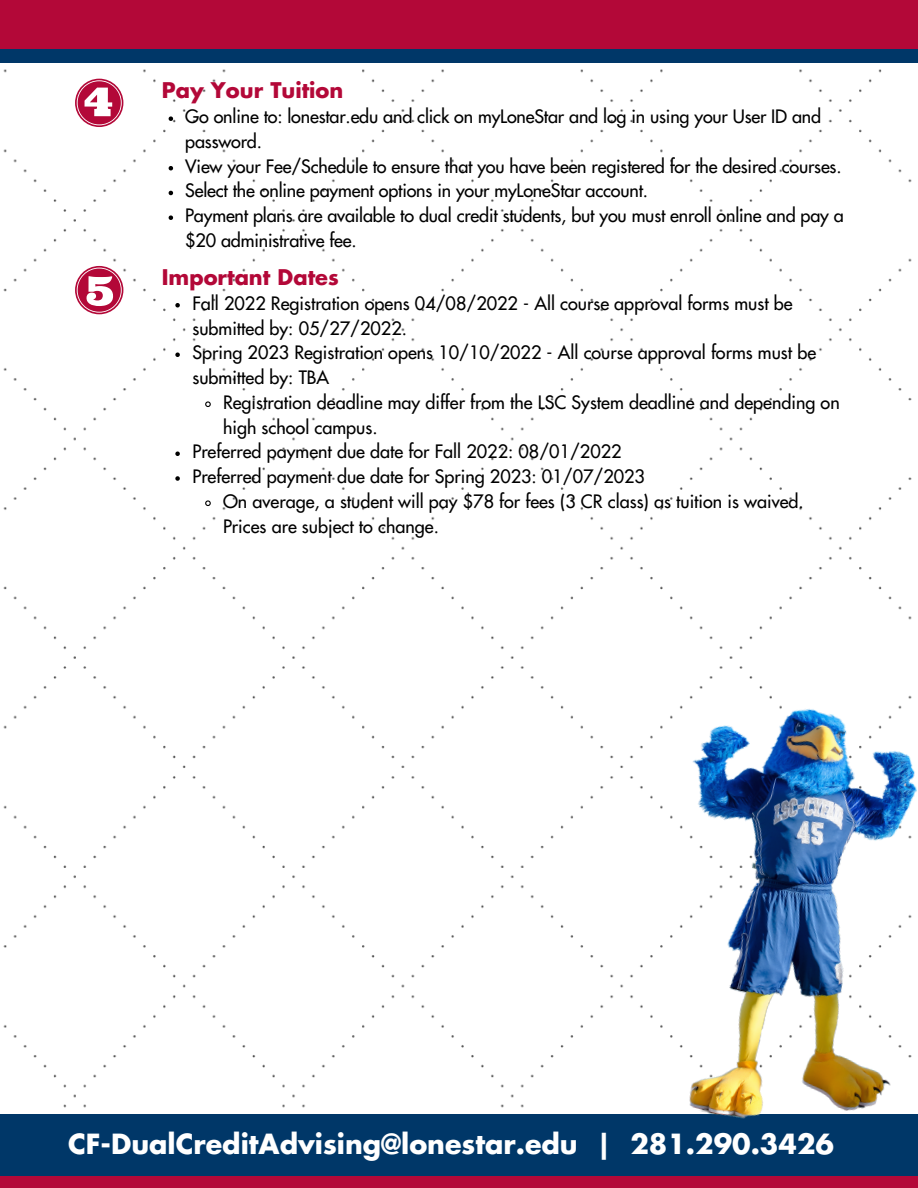
<style>
.page{position:relative;width:918px;height:1188px;background:#fff}
.page>*{position:absolute;margin:0;border:0;box-sizing:border-box;transform-origin:0 0}
.t1{font:700 27px "Futura Std";color:#fff}
.t2{font:700 21px "Futura Std";color:#b30838}
.t3{font:500 18px/24.8px "Futura Std";color:#000}
</style>
<div class="page">
<img style="left:3px;top:69px;width:909px;height:1039px">
<svg style="left:75px;top:266px;width:48px;height:48px"></svg>
<svg style="left:175px;top:303px;width:5px;height:5px"></svg>
<svg style="left:175px;top:353px;width:5px;height:4px"></svg>
<svg style="left:204px;top:401px;width:8px;height:7px"></svg>
<svg style="left:175px;top:452px;width:5px;height:4px"></svg>
<svg style="left:175px;top:476px;width:5px;height:5px"></svg>
<svg style="left:204px;top:500px;width:8px;height:7px"></svg>
<svg style="left:75px;top:79px;width:48px;height:48px"></svg>
<svg style="left:169px;top:116px;width:4px;height:5px"></svg>
<svg style="left:169px;top:166px;width:4px;height:4px"></svg>
<svg style="left:169px;top:191px;width:4px;height:4px"></svg>
<svg style="left:169px;top:215px;width:4px;height:5px"></svg>
<div style="left:0;top:1176px;width:918px;height:12px;background:#b30838"></div>
<div style="left:0;top:1114px;width:918px;height:62px;background:#003768"></div>
<div style="left:0;top:0;width:918px;height:63px;background:#003768"></div>
<div style="left:0;top:0;width:918px;height:48px;background:#b30838"></div>
<img style="left:607px;top:673px;width:310px;height:446px">
<p class="t2" style="left:162px;top:81px;width:183px">Pay Your Tuition</p>
<p class="t3" style="left:185px;top:105px;width:637px">Go online to: lonestar.edu and click on myLoneStar and log in using your User ID and password.</p>
<p class="t3" style="left:185px;top:154px;width:658px">View your Fee/Schedule to ensure that you have been registered for the desired courses.</p>
<p class="t3" style="left:185px;top:179px;width:464px">Select the online payment options in your myLoneStar account.</p>
<p class="t3" style="left:185px;top:204px;width:660px">Payment plans are available to dual credit students, but you must enroll online and pay a $20 administrative fee.</p>
<p class="t2" style="left:162px;top:268px;width:178px">Important Dates</p>
<p class="t3" style="left:192px;top:292px;width:602px">Fall 2022 Registration opens 04/08/2022 - All course approval forms must be submitted by: 05/27/2022.</p>
<p class="t3" style="left:192px;top:341px;width:625px">Spring 2023 Registration opens 10/10/2022 - All course approval forms must be submitted by: TBA</p>
<p class="t3" style="left:223px;top:391px;width:618px">Registration deadline may differ from the LSC System deadline and depending on high school campus.</p>
<p class="t3" style="left:192px;top:440px;width:431px">Preferred payment due date for Fall 2022: 08/01/2022</p>
<p class="t3" style="left:192px;top:465px;width:454px">Preferred payment due date for Spring 2023: 01/07/2023</p>
<p class="t3" style="left:223px;top:490px;width:582px">On average, a student will pay $78 for fees (3 CR class) as tuition is waived.<br>Prices are subject to change.</p>
<p class="t1" style="left:68px;top:1132px;width:767px">CF-DualCreditAdvising@lonestar.edu | 281.290.3426</p>
</div>
